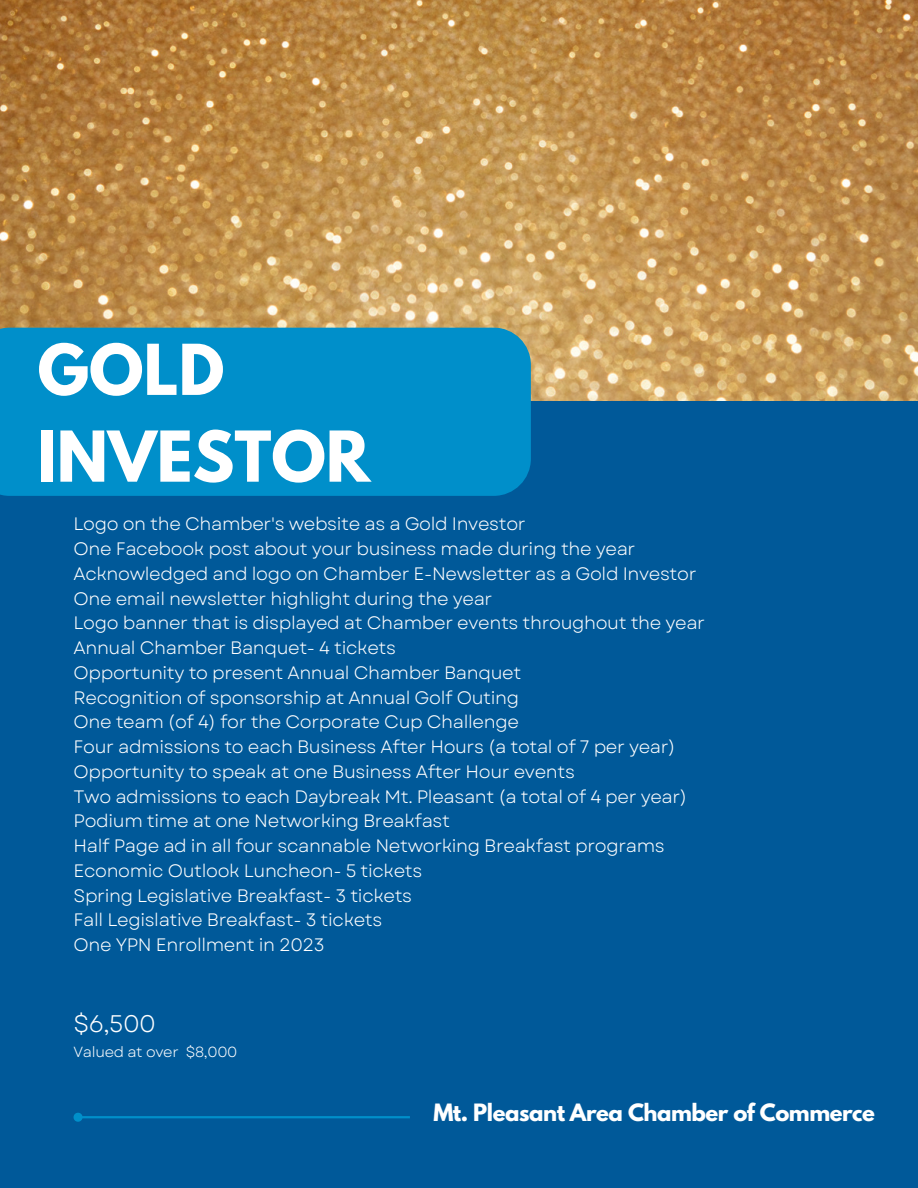
<style>
.page{position:relative;width:918px;height:1188px;background:#005999}
.page>*{position:absolute;margin:0;border:0;box-sizing:border-box;transform-origin:0 0}
.t1{font:700 62.1px/86.8px "League Spartan";color:#fff}
.t2{font:24px "Garet";color:#fff}
.t3{font:700 21.15px "League Spartan";letter-spacing:-.02em;color:#fff}
.t4{font:18px/24.8px "Garet";letter-spacing:-.02em;color:#fff}
.t5{font:14.7px "Garet";letter-spacing:-.02em;color:#fff}
</style>
<div class="page">
<img style="left:0;top:0;width:918px;height:401px">
<div style="left:0;top:328px;width:531px;height:168px;background:#008fca"></div>
<hr style="left:82px;top:1116px;width:328px;height:2px;background:#008fca">
<svg style="left:73px;top:1112px;width:11px;height:10px"></svg>
<h1 class="t1" style="left:38px;top:334px;width:334px">GOLD<br>INVESTOR</h1>
<p class="t4" style="left:74px;top:512px;width:633px">Logo on the Chamber's website as a Gold Investor<br>One Facebook post about your business made during the year Acknowledged and logo on Chamber E-Newsletter as a Gold Investor One email newsletter highlight during the year<br>Logo banner that is displayed at Chamber events throughout the year Annual Chamber Banquet- 4 tickets<br>Opportunity to present Annual Chamber Banquet<br>Recognition of sponsorship at Annual Golf Outing<br>One team (of 4) for the Corporate Cup Challenge<br>Four admissions to each Business After Hours (a total of 7 per year)<br>Opportunity to speak at one Business After Hour events<br>Two admissions to each Daybreak Mt. Pleasant (a total of 4 per year)<br>Podium time at one Networking Breakfast<br>Half Page ad in all four scannable Networking Breakfast programs Economic Outlook Luncheon- 5 tickets<br>Spring Legislative Breakfast- 3 tickets<br>Fall Legislative Breakfast- 3 tickets<br>One YPN Enrollment in 2023</p>
<h2 class="t2" style="left:74px;top:1006px;width:84px">$6,500</h2>
<p class="t5" style="left:74px;top:1041px;width:165px">Valued at over $8,000</p>
<p class="t3" style="left:433px;top:1102px;width:443px">Mt. Pleasant Area Chamber of Commerce</p>
</div>
